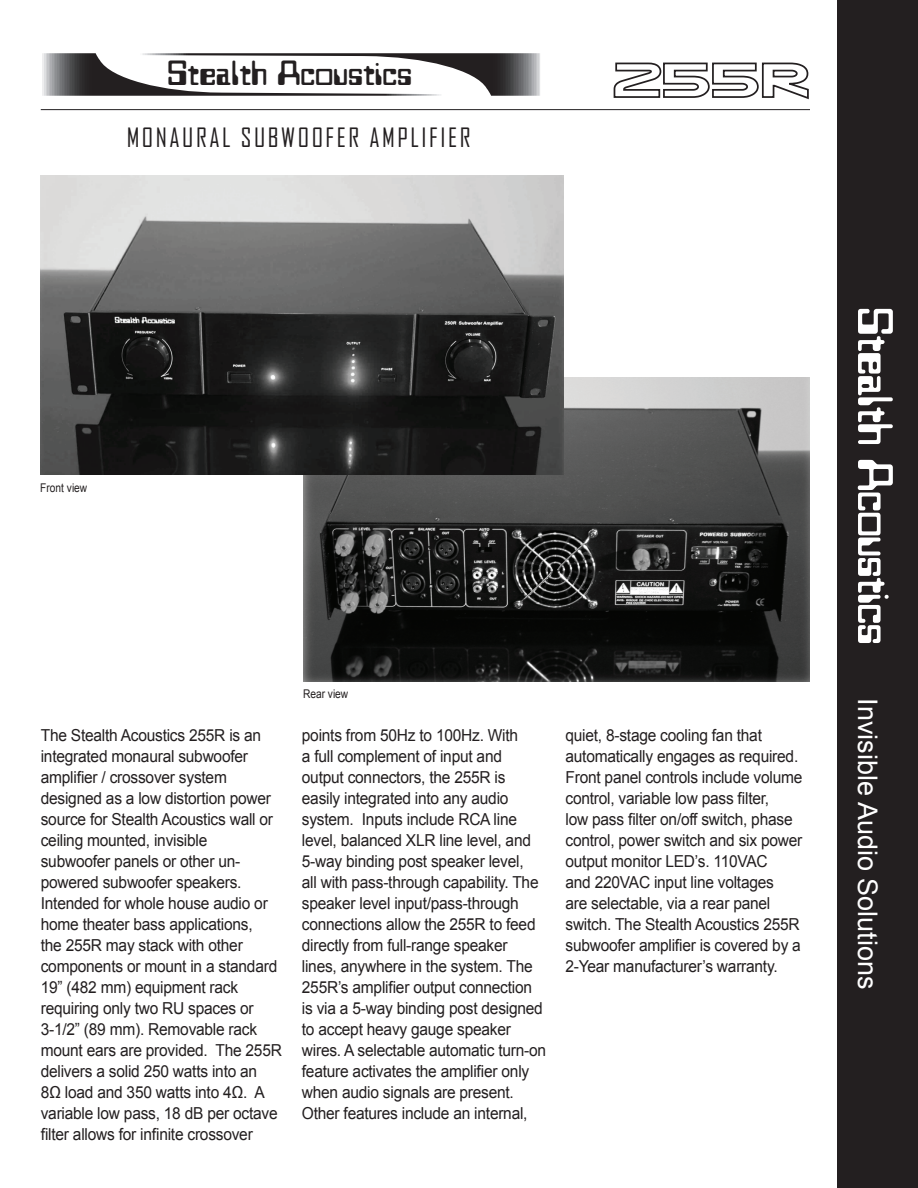
<style>
.page{position:relative;width:918px;height:1188px;background:#fff}
.page>*{position:absolute;margin:0;border:0;box-sizing:border-box;transform-origin:0 0}
.t1{font:38.25px "Westminster";letter-spacing:.01em;color:#231f20}
.t2{font:27px "Arial";color:#fff}
.t3{font:25.5px "Agency FB";letter-spacing:.1em;color:#231f20}
.t4{font:16.5px/21px "Arial";letter-spacing:-.015em;color:#231f20;scale:.94 1}
.t5{font:12px "Arial";color:#231f20;scale:.85 1}
.s1{font-family:"Westminster";font-size:54px}
</style>
<div class="page">
<div style="left:837px;top:0;width:81px;height:1188px;background:#231f20"></div>
<hr style="left:41px;top:109px;width:769px;height:1px;background:#231f20">
<img style="left:303px;top:377px;width:507px;height:304px">
<img style="left:40px;top:176px;width:524px;height:299px">
<svg style="left:613px;top:62px;width:196px;height:38px"></svg>
<svg style="left:42px;top:53px;width:498px;height:43px"></svg>
<h1 class="t1" style="left:168px;top:54px;width:245px">Stealth Acoustics</h1>
<h3 class="t3" style="left:127px;top:122px;width:345px">MONAURAL SUBWOOFER AMPLIFIER</h3>
<p class="t5" style="left:40px;top:480px;width:57px">Front view</p>
<p class="t5" style="left:303px;top:686px;width:55px">Rear view</p>
<p class="t4" style="left:41px;top:725px;width:258px">The Stealth Acoustics 255R is an integrated monaural subwoofer amplifier / crossover system designed as a low distortion power source for Stealth Acoustics wall or ceiling mounted, invisible<br>subwoofer panels or other un&shy;powered subwoofer speakers.<br>Intended for whole house audio or home theater bass applications,<br>the 255R may stack with other components or mount in a standard<br>19” (482 mm) equipment rack requiring only two RU spaces or<br>3-1/2” (89 mm). Removable rack mount ears are provided. The 255R delivers a solid 250 watts into an<br>8Ω load and 350 watts into 4Ω. A variable low pass, 18 dB per octave filter allows for infinite crossover</p>
<p class="t4" style="left:302px;top:725px;width:261px">points from 50Hz to 100Hz. With<br>a full complement of input and output connectors, the 255R is easily integrated into any audio system. Inputs include RCA line level, balanced XLR line level, and 5-way binding post speaker level,<br>all with pass-through capability. The speaker level input/pass-through connections allow the 255R to feed directly from full-range speaker lines, anywhere in the system. The 255R’s amplifier output connection is via a 5-way binding post designed to accept heavy gauge speaker wires. A selectable automatic turn-on feature activates the amplifier only when audio signals are present.<br>Other features include an internal,</p>
<p class="t4" style="left:566px;top:725px;width:254px">quiet, 8-stage cooling fan that automatically engages as required.<br>Front panel controls include volume control, variable low pass filter,<br>low pass filter on/off switch, phase control, power switch and six power output monitor LED’s. 110VAC<br>and 220VAC input line voltages<br>are selectable, via a rear panel switch. The Stealth Acoustics 255R subwoofer amplifier is covered by a 2-Year manufacturer’s warranty.</p>
<h2 class="t2" style="left:885px;top:308px;width:683px;rotate:90deg"><span class="s1">Stealth Acoustics</span> Invisible Audio Solutions</h2>
</div>
